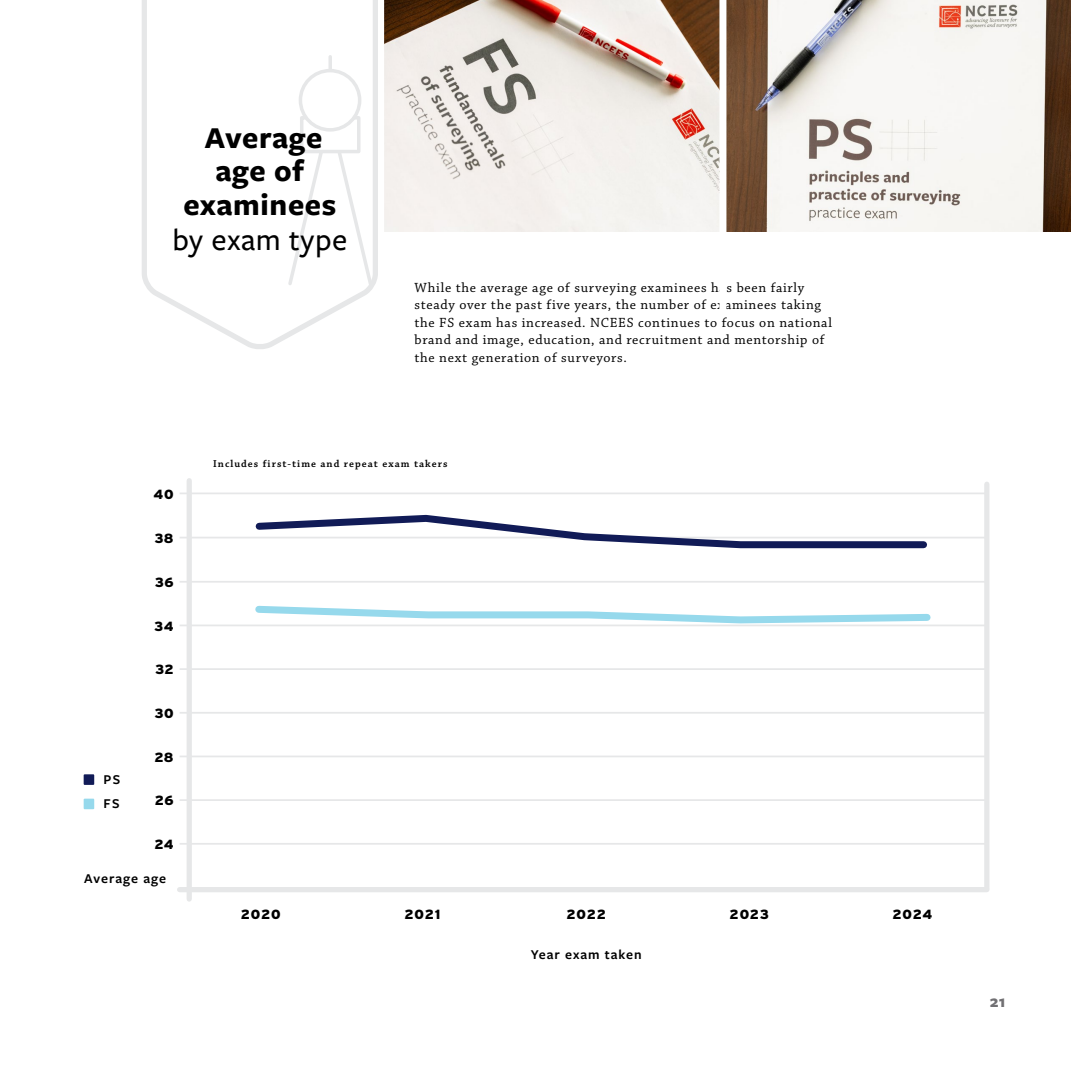
<style>
.page{position:relative;width:1071px;height:1071px;background:#fff}
.page>*{position:absolute;margin:0;border:0;box-sizing:border-box;transform-origin:0 0}
.t1{font:700 31.5px/33.2px "Freight Sans Pro";letter-spacing:.02em;color:#000;text-align:center}
.t2{font:500 31.5px "Freight Sans Pro";letter-spacing:.02em;color:#000}
.t3{font:700 17.5px "Freight Sans Pro";color:#717073}
.t4{font:14px/17.5px "Chaparral Pro";letter-spacing:.05em;color:#000}
.t5{font:600 14px/24.5px "Freight Sans Pro";letter-spacing:.07em;color:#000}
.t6{font:900 13.3px "Interstate";letter-spacing:.055em;color:#000}
.t7{font:600 10.5px "Chaparral Pro";letter-spacing:.1em;color:#000}
</style>
<div class="page">
<hr style="left:180px;top:581px;width:807px;height:2px;background:#e6e7e8">
<hr style="left:180px;top:756px;width:807px;height:1px;background:#e6e7e8">
<hr style="left:180px;top:668px;width:807px;height:2px;background:#e6e7e8">
<hr style="left:180px;top:843px;width:806px;height:2px;background:#e6e7e8">
<hr style="left:180px;top:625px;width:806px;height:1px;background:#e6e7e8">
<hr style="left:180px;top:799px;width:807px;height:2px;background:#e6e7e8">
<hr style="left:180px;top:712px;width:806px;height:2px;background:#e6e7e8">
<hr style="left:180px;top:537px;width:807px;height:1px;background:#e6e7e8">
<div style="left:180px;top:887px;width:807px;height:5px;background:#e6e7e8"></div>
<div style="left:984px;top:484px;width:5px;height:405px;background:#e6e7e8"></div>
<hr style="left:180px;top:493px;width:807px;height:1px;background:#e6e7e8">
<svg style="left:252px;top:605px;width:682px;height:20px"></svg>
<svg style="left:252px;top:514px;width:679px;height:35px"></svg>
<div style="left:187px;top:481px;width:5px;height:418px;background:#e6e7e8"></div>
<div style="left:84px;top:774px;width:10px;height:11px;background:#111b57;border:2px solid #111b57"></div>
<div style="left:84px;top:799px;width:10px;height:10px;background:#96d9ec"></div>
<img style="left:384px;top:0;width:335px;height:231px">
<img style="left:726px;top:0;width:345px;height:231px">
<svg style="left:142px;top:0;width:236px;height:349px"></svg>
<svg style="left:286px;top:53px;width:89px;height:235px"></svg>
<div style="left:300px;top:116px;width:61px;height:37px;background:#fff;border:4px solid #e6e7e8"></div>
<div style="left:300px;top:71px;width:60px;height:59px;background:#fff;border-radius:50%"></div>
<div style="left:299px;top:69px;width:62px;height:63px;border:4px solid #e6e7e8;border-radius:50%"></div>
<h1 class="t1" style="left:183px;top:120px;width:155px">Average age of examinees</h1>
<h1 class="t2" style="left:172px;top:218px;width:177px">by exam type</h1>
<p class="t4" style="left:415px;top:279px;width:419px">While the average age of surveying examinees has been fairly steady over the past five years, the number of examinees taking the FS exam has increased. NCEES continues to focus on national brand and image, education, and recruitment and mentorship of the next generation of surveyors.</p>
<p class="t6" style="left:154px;top:486px;width:22px">40</p>
<p class="t6" style="left:154px;top:531px;width:21px">38</p>
<p class="t6" style="left:155px;top:575px;width:20px">36</p>
<p class="t6" style="left:154px;top:619px;width:21px">34</p>
<p class="t6" style="left:155px;top:662px;width:20px">32</p>
<p class="t6" style="left:155px;top:706px;width:21px">30</p>
<p class="t5" style="left:104px;top:766px;width:18px">PS<br>FS</p>
<p class="t6" style="left:154px;top:749px;width:21px">28</p>
<p class="t6" style="left:155px;top:793px;width:20px">26</p>
<p class="t6" style="left:155px;top:837px;width:21px">24</p>
<p class="t5" style="left:84px;top:866px;width:83px">Average age</p>
<p class="t7" style="left:213px;top:457px;width:236px">Includes first-time and repeat exam takers</p>
<p class="t6" style="left:241px;top:907px;width:41px">2020</p>
<p class="t6" style="left:404px;top:907px;width:38px">2021</p>
<p class="t6" style="left:567px;top:907px;width:41px">2022</p>
<p class="t6" style="left:730px;top:907px;width:41px">2023</p>
<p class="t6" style="left:892px;top:907px;width:41px">2024</p>
<p class="t5" style="left:531px;top:941px;width:112px">Year exam taken</p>
<p class="t3" style="left:990px;top:990px;width:17px">21</p>
</div>
